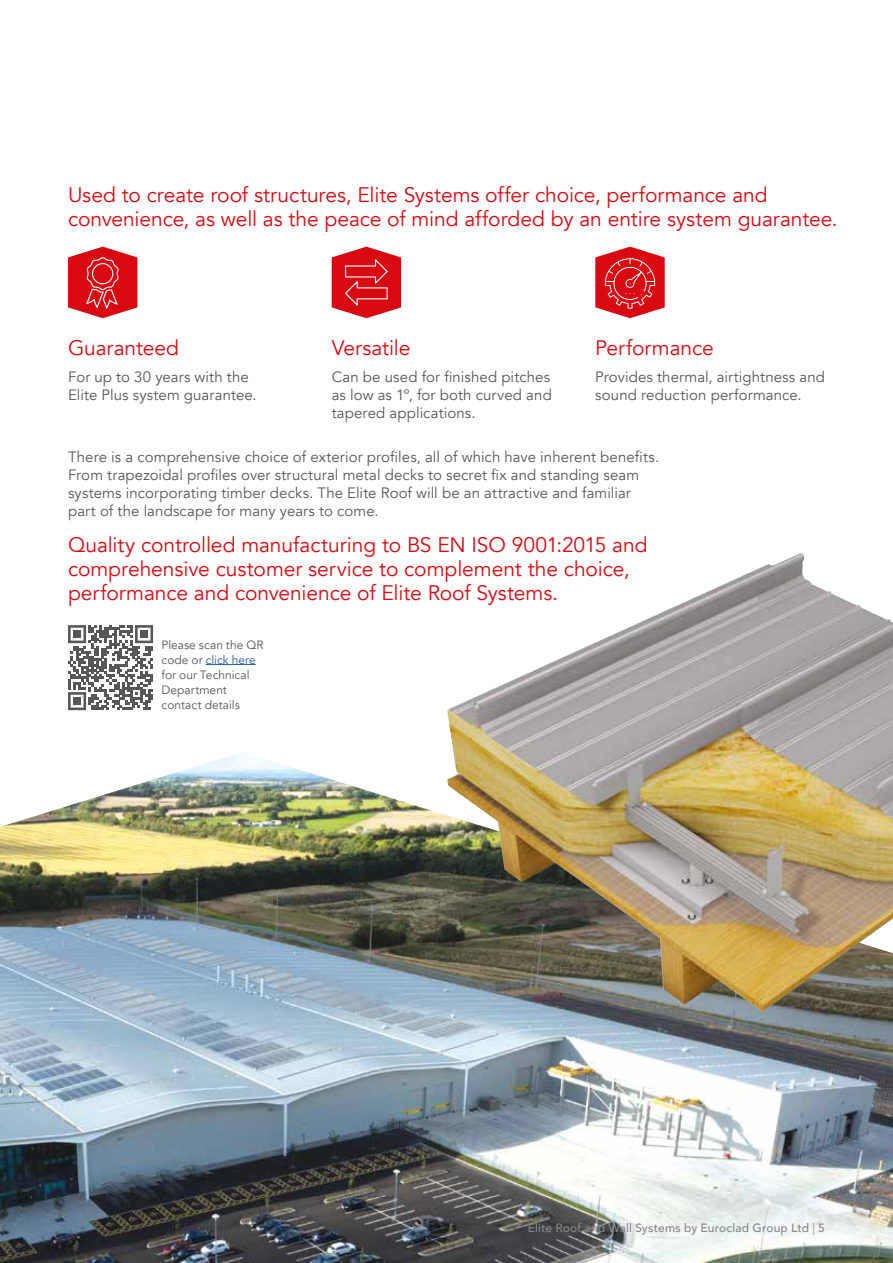
<style>
.page{position:relative;width:893px;height:1263px;background:#fff}
.page>*{position:absolute;margin:0;border:0;box-sizing:border-box;transform-origin:0 0}
.t1{font:21px/24px "Avenir";letter-spacing:-.005em;color:#d90912}
.t2{font:15px/18px "Avenir";letter-spacing:.005em;color:#575756}
.t3{font:12px/15px "Avenir";color:#575756}
.t4{font:500 12px "Avenir";letter-spacing:.01em;color:#86878c}
.s1{color:#275b9b}
.s2{font-weight:300}
</style>
<div class="page">
<img style="left:0;top:753px;width:893px;height:510px">
<img style="left:447px;top:553px;width:446px;height:459px">
<svg style="left:595px;top:247px;width:70px;height:71px;background:#e14047"></svg>
<svg style="left:68px;top:247px;width:69px;height:71px;background:#e03c43"></svg>
<svg style="left:332px;top:247px;width:69px;height:71px;background:#e03940"></svg>
<hr style="left:206px;top:664px;width:50px;height:1px;background:#275b9b">
<svg style="left:68px;top:625px;width:85px;height:85px"></svg>
<h1 class="t1" style="left:68px;top:183px;width:771px">Used to create roof structures, Elite Systems offer choice, performance and convenience, as well as the peace of mind afforded by an entire system guarantee.</h1>
<h1 class="t1" style="left:68px;top:336px;width:113px">Guaranteed</h1>
<p class="t2" style="left:68px;top:368px;width:190px">For up to 30 years with the<br>Elite Plus system guarantee.</p>
<h1 class="t1" style="left:332px;top:336px;width:80px">Versatile</h1>
<p class="t2" style="left:332px;top:368px;width:222px;text-align:justify">Can be used for finished pitches as low as 1º, for both curved and tapered applications.</p>
<h1 class="t1" style="left:595px;top:336px;width:120px">Performance</h1>
<p class="t2" style="left:595px;top:368px;width:231px">Provides thermal, airtightness and sound reduction performance.</p>
<p class="t2" style="left:68px;top:448px;width:593px">There is a comprehensive choice of exterior profiles, all of which have inherent benefits.<br>From trapezoidal profiles over structural metal decks to secret fix and standing seam systems incorporating timber decks. The Elite Roof will be an attractive and familiar part of the landscape for many years to come.</p>
<h1 class="t1" style="left:68px;top:533px;width:581px">Quality controlled manufacturing to BS EN ISO 9001:2015 and comprehensive customer service to complement the choice, performance and convenience of Elite Roof Systems.</h1>
<p class="t3" style="left:162px;top:637px;width:103px">Please scan the QR code or <span class="s1">click here </span>for our Technical<br>Department contact details</p>
<p class="t4" style="left:528px;top:1218px;width:299px">Elite Roof and Wall Systems by Euroclad Group Ltd <span class="s2">|</span> 5</p>
</div>
